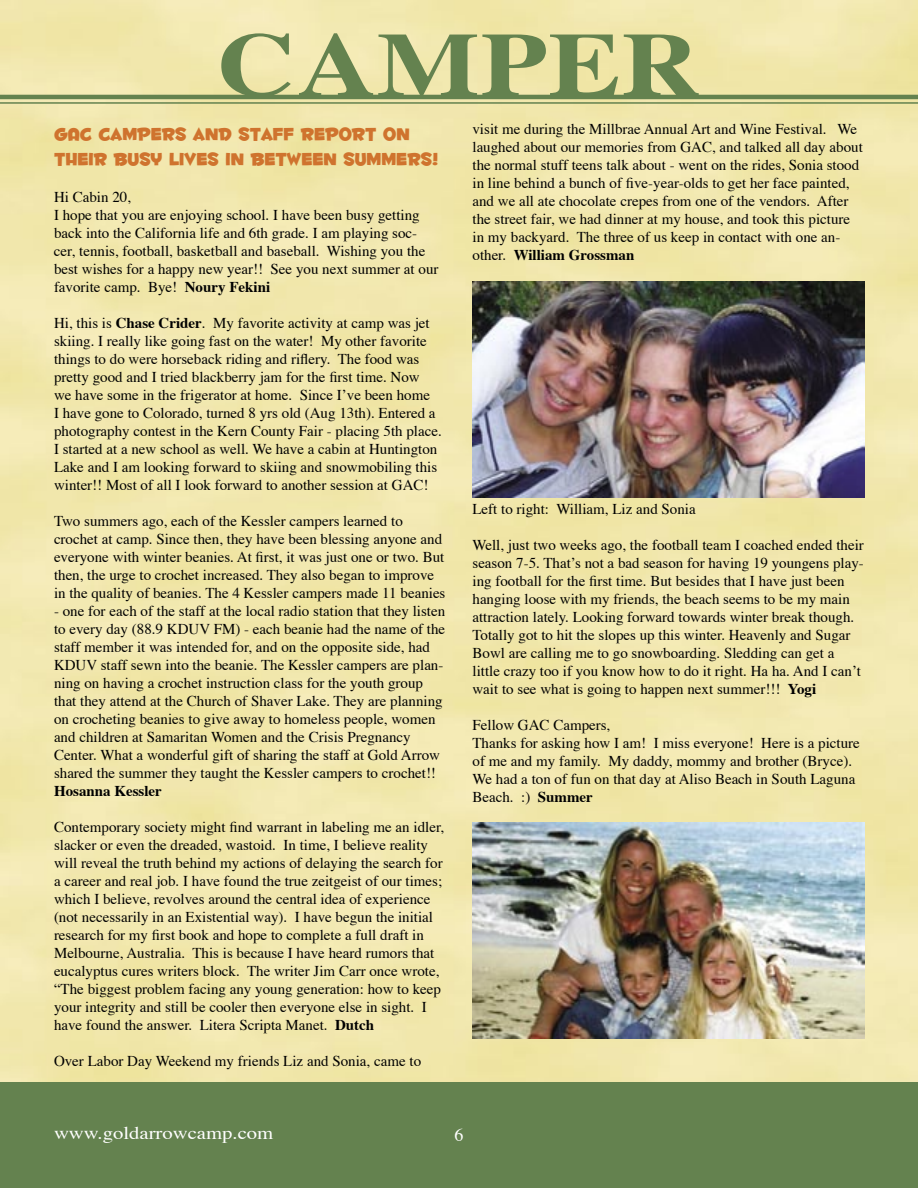
<style>
.page{position:relative;width:918px;height:1188px;background:#fff}
.page>*{position:absolute;margin:0;border:0;box-sizing:border-box;transform-origin:0 0}
.t1{font:700 90px "Times";letter-spacing:.01em;color:#64824f;scale:1.21 1}
.t2{font:21px/25.2px "Fontdinerdotcom Huggable";color:#cf732e}
.t3{font:18px "Times";color:#fff;scale:1.15 1}
.t4{font:18px "Times";color:#fff}
.t5{font:15px/18px "Times";color:#000}
.t6{font:700 15px "Times";color:#000}
.s1{font-weight:700}
</style>
<div class="page">
<img style="left:0;top:0;width:918px;height:1082px">
<img style="left:472px;top:281px;width:392px;height:216px">
<img style="left:472px;top:823px;width:392px;height:216px">
<hr style="left:0;top:95px;width:918px;height:4px;background:#64824f">
<hr style="left:0;top:102px;width:918px;height:2px;background:#64824f">
<div style="left:0;top:1082px;width:918px;height:106px;background:#64824f"></div>
<h1 class="t1" style="left:217px;top:-21px;width:401px">CAMPER</h1>
<h2 class="t2" style="left:54px;top:121px;width:386px">GAC CAMPERS AND STAFF REPORT ON<br>THEIR BUSY LIVES IN BETWEEN SUMMERS!</h2>
<p class="t5" style="left:472px;top:119px;width:392px">visit me during the Millbrae Annual Art and Wine Festival. We laughed about our memories from GAC, and talked all day about the normal stuff teens talk about - went on the rides, Sonia stood in line behind a bunch of five-year-olds to get her face painted, and we all ate chocolate crepes from one of the vendors. After the street fair, we had dinner at my house, and took this picture in my backyard. The three of us keep in contact with one an&shy;other. <span class="s1">William Grossman</span></p>
<p class="t5" style="left:54px;top:186px;width:386px">Hi Cabin 20,<br>I hope that you are enjoying school. I have been busy getting back into the California life and 6th grade. I am playing soc&shy;cer, tennis, football, basketball and baseball. Wishing you the best wishes for a happy new year!! See you next summer at our favorite camp. Bye! <span class="s1">Noury Fekini</span></p>
<p class="t5" style="left:54px;top:312px;width:389px">Hi, this is <span class="s1">Chase Crider</span>. My favorite activity at camp was jet skiing. I really like going fast on the water! My other favorite things to do were horseback riding and riflery. The food was pretty good and I tried blackberry jam for the first time. Now<br>we have some in the frigerator at home. Since I’ve been home<br>I have gone to Colorado, turned 8 yrs old (Aug 13th). Entered a photography contest in the Kern County Fair - placing 5th place.<br>I started at a new school as well. We have a cabin at Huntington Lake and I am looking forward to skiing and snowmobiling this winter!! Most of all I look forward to another session at GAC!</p>
<p class="t5" style="left:54px;top:510px;width:393px">Two summers ago, each of the Kessler campers learned to crochet at camp. Since then, they have been blessing anyone and everyone with winter beanies. At first, it was just one or two. But then, the urge to crochet increased. They also began to improve in the quality of beanies. The 4 Kessler campers made 11 beanies</p>
<p class="t5" style="left:54px;top:600px;width:393px">- one for each of the staff at the local radio station that they listen to every day (88.9 KDUV FM) - each beanie had the name of the staff member it was intended for, and on the opposite side, had KDUV staff sewn into the beanie. The Kessler campers are plan&shy;ning on having a crochet instruction class for the youth group that they attend at the Church of Shaver Lake. They are planning on crocheting beanies to give away to homeless people, women and children at Samaritan Women and the Crisis Pregnancy Center. What a wonderful gift of sharing the staff at Gold Arrow shared the summer they taught the Kessler campers to crochet!!</p>
<p class="t6" style="left:54px;top:776px;width:109px">Hosanna Kessler</p>
<p class="t5" style="left:54px;top:816px;width:392px">Contemporary society might find warrant in labeling me an idler, slacker or even the dreaded, wastoid. In time, I believe reality will reveal the truth behind my actions of delaying the search for a career and real job. I have found the true zeitgeist of our times; which I believe, revolves around the central idea of experience (not necessarily in an Existential way). I have begun the initial research for my first book and hope to complete a full draft in Melbourne, Australia. This is because I have heard rumors that eucalyptus cures writers block. The writer Jim Carr once wrote, “The biggest problem facing any young generation: how to keep your integrity and still be cooler then everyone else in sight. I have found the answer. Litera Scripta Manet. <span class="s1">Dutch</span></p>
<p class="t5" style="left:54px;top:1050px;width:369px">Over Labor Day Weekend my friends Liz and Sonia, came to</p>
<p class="t5" style="left:472px;top:498px;width:225px">Left to right: William, Liz and Sonia</p>
<p class="t5" style="left:472px;top:534px;width:393px">Well, just two weeks ago, the football team I coached ended their season 7-5. That’s not a bad season for having 19 youngens play&shy;ing football for the first time. But besides that I have just been hanging loose with my friends, the beach seems to be my main attraction lately. Looking forward towards winter break though.<br>Totally got to hit the slopes up this winter. Heavenly and Sugar Bowl are calling me to go snowboarding. Sledding can get a little crazy too if you know how to do it right. Ha ha. And I can’t wait to see what is going to happen next summer!!! <span class="s1">Yogi</span></p>
<p class="t5" style="left:472px;top:714px;width:389px">Fellow GAC Campers,<br>Thanks for asking how I am! I miss everyone! Here is a picture of me and my family. My daddy, mommy and brother (Bryce).<br>We had a ton of fun on that day at Aliso Beach in South Laguna Beach. :) <span class="s1">Summer</span></p>
<p class="t3" style="left:54px;top:1116px;width:192px">www.goldarrowcamp.com</p>
<p class="t4" style="left:454px;top:1118px;width:10px">6</p>
</div>
